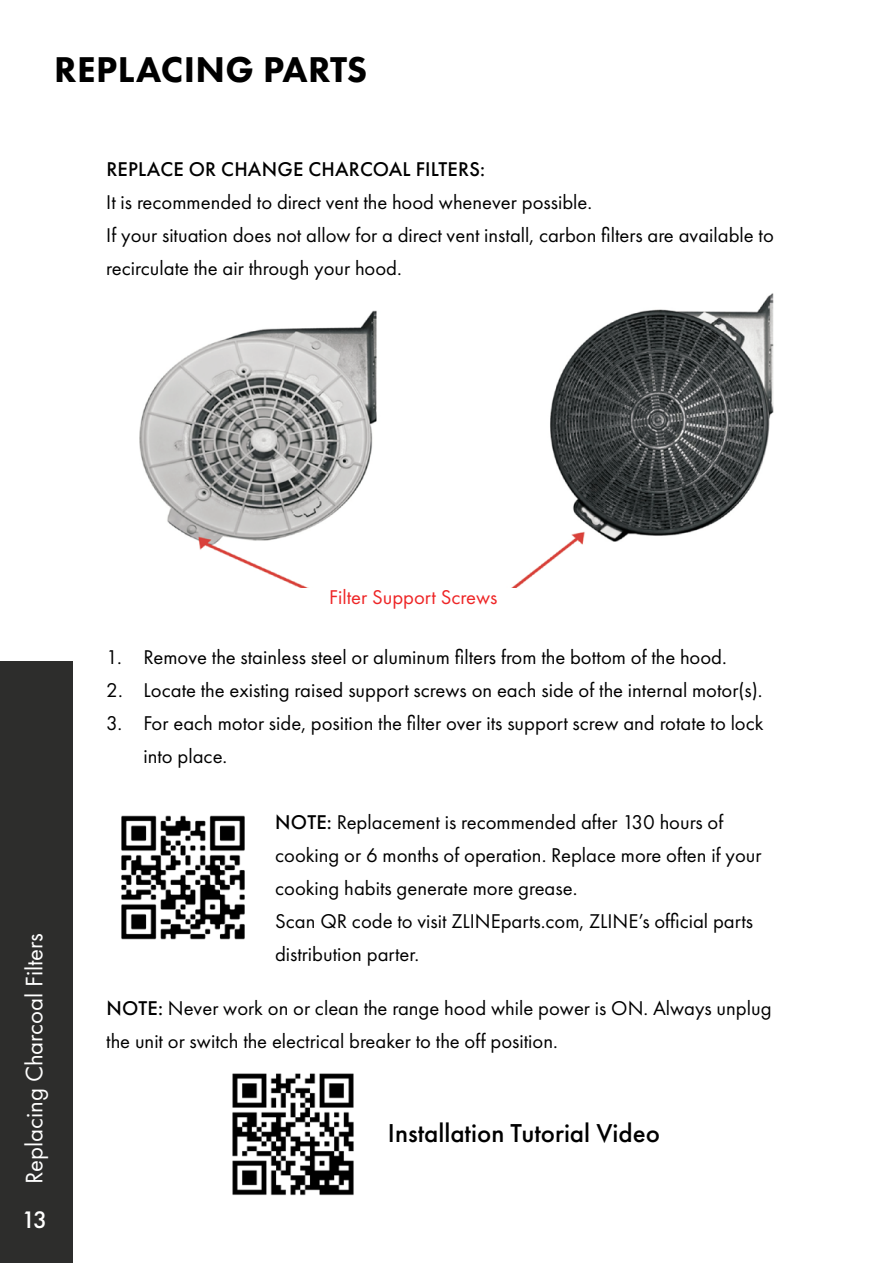
<style>
.page{position:relative;width:893px;height:1263px;background:#fff}
.page>*{position:absolute;margin:0;border:0;box-sizing:border-box;transform-origin:0 0}
.t1{font:800 37.2px "Futura PT";letter-spacing:.01em;color:#000}
.t2{font:500 26.85px "Futura PT";color:#000}
.t3{font:24.75px "Futura PT";color:#fff}
.t4{font:500 24.75px "Futura PT";color:#fff}
.t5{font:20.7px/33px "Futura PT";color:#000}
.t6{font:500 20.7px "Futura PT";letter-spacing:.01em;color:#000}
.t7{font:20.7px "Futura PT";color:#ee2526}
.s1{font-weight:500}
</style>
<div class="page">
<div style="left:0;top:661px;width:73px;height:602px;background:#2d2d2c"></div>
<img style="left:139px;top:293px;width:635px;height:295px">
<img style="left:121px;top:815px;width:124px;height:125px">
<img style="left:232px;top:1073px;width:122px;height:123px">
<h1 class="t1" style="left:54px;top:47px;width:314px">REPLACING PARTS</h1>
<p class="t6" style="left:106px;top:157px;width:380px">REPLACE OR CHANGE CHARCOAL FILTERS:</p>
<p class="t5" style="left:106px;top:186px;width:669px">It is recommended to direct vent the hood whenever possible.<br>If your situation does not allow for a direct vent install, carbon filters are available to recirculate the air through your hood.</p>
<p class="t3" style="left:20px;top:1184px;width:253px;rotate:-90deg">Replacing Charcoal Filters</p>
<p class="t4" style="left:22px;top:1204px;width:27px">13</p>
<p class="t7" style="left:329px;top:584px;width:170px">Filter Support Screws</p>
<p class="t5" style="left:106px;top:640px;width:622px">1. Remove the stainless steel or aluminum filters from the bottom of the hood.</p>
<p class="t5" style="left:106px;top:673px;width:658px">2. Locate the existing raised support screws on each side of the internal motor(s).</p>
<p class="t5" style="left:144px;top:706px;width:622px;text-indent:-37px">3. For each motor side, position the filter over its support screw and rotate to lock into place.</p>
<p class="t5" style="left:275px;top:805px;width:488px"><span class="s1">NOTE:</span> Replacement is recommended after 130 hours of cooking or 6 months of operation. Replace more often if your cooking habits generate more grease.<br>Scan QR code to visit ZLINEparts.com, ZLINE’s official parts distribution parter.</p>
<p class="t5" style="left:106px;top:991px;width:667px"><span class="s1">NOTE:</span> Never work on or clean the range hood while power is ON. Always unplug the unit or switch the electrical breaker to the off position.</p>
<p class="t2" style="left:388px;top:1117px;width:273px">Installation Tutorial Video</p>
</div>
